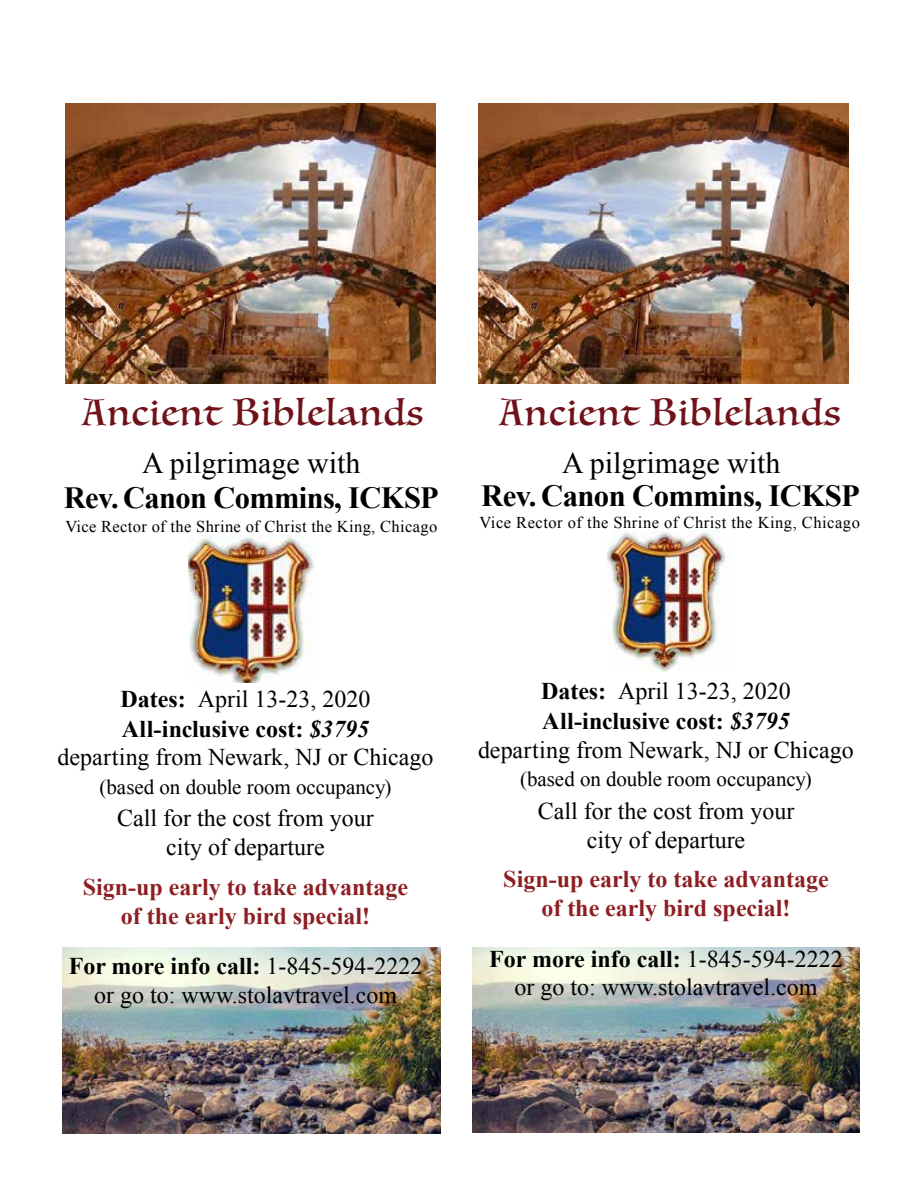
<style>
.page{position:relative;width:918px;height:1188px;background:#fff}
.page>*{position:absolute;margin:0;border:0;box-sizing:border-box;transform-origin:0 0}
.t1{font:36px "Luminari";letter-spacing:.05em;color:#701219}
.t2{font:700 30.75px "Times New Roman";letter-spacing:-.02em;color:#000}
.t3{font:30px "Times New Roman";color:#000}
.t4{font:24px/29.2px "Times New Roman";color:#000;text-align:center}
.t5{font:700 24px/28.8px "Times New Roman";color:#8d1e22;text-align:center}
.t6{font:21px "Times New Roman";letter-spacing:-.005em;color:#000}
.t7{font:16.5px "Times New Roman";letter-spacing:.025em;color:#000}
.s1{font-weight:700}
.s2{font-weight:700;font-style:italic}
</style>
<div class="page">
<img style="left:63px;top:947px;width:378px;height:187px">
<img style="left:479px;top:104px;width:370px;height:279px">
<img style="left:473px;top:947px;width:386px;height:185px">
<img style="left:607px;top:530px;width:119px;height:142px">
<img style="left:66px;top:104px;width:370px;height:279px">
<img style="left:189px;top:536px;width:125px;height:147px">
<h1 class="t1" style="left:83px;top:382px;width:342px">Ancient Biblelands</h1>
<h1 class="t1" style="left:500px;top:382px;width:342px">Ancient Biblelands</h1>
<p class="t3" style="left:142px;top:442px;width:220px">A pilgrimage with</p>
<p class="t3" style="left:562px;top:442px;width:220px">A pilgrimage with</p>
<p class="t2" style="left:64px;top:476px;width:377px">Rev. Canon Commins, ICKSP</p>
<p class="t7" style="left:65px;top:515px;width:373px">Vice Rector of the Shrine of Christ the King, Chicago</p>
<p class="t2" style="left:481px;top:475px;width:380px">Rev. Canon Commins, ICKSP</p>
<p class="t7" style="left:480px;top:512px;width:382px">Vice Rector of the Shrine of Christ the King, Chicago</p>
<p class="t4" style="left:58px;top:684px;width:377px"><span class="s1">Dates:</span> April 13-23, 2020<br><span class="s1">All-inclusive cost:</span> <span class="s2">$3795<br></span>departing from Newark, NJ or Chicago</p>
<p class="t6" style="left:100px;top:773px;width:293px">(based on double room occupancy)</p>
<p class="t4" style="left:117px;top:804px;width:258px;line-height:28.8px">Call for the cost from your city of departure</p>
<p class="t5" style="left:83px;top:872px;width:327px">Sign-up early to take advantage of the early bird special!</p>
<p class="t4" style="left:69px;top:951px;width:355px;line-height:28.8px"><span class="s1">For more info call:</span> 1-845-594-2222 or go to: www.stolavtravel.com</p>
<p class="t4" style="left:478px;top:676px;width:377px"><span class="s1">Dates:</span> April 13-23, 2020<br><span class="s1">All-inclusive cost:</span> <span class="s2">$3795<br></span>departing from Newark, NJ or Chicago</p>
<p class="t6" style="left:520px;top:765px;width:293px">(based on double room occupancy)</p>
<p class="t4" style="left:538px;top:796px;width:258px;line-height:28.8px">Call for the cost from your city of departure</p>
<p class="t5" style="left:503px;top:864px;width:327px">Sign-up early to take advantage of the early bird special!</p>
<p class="t4" style="left:489px;top:944px;width:355px;line-height:28.8px"><span class="s1">For more info call:</span> 1-845-594-2222 or go to: www.stolavtravel.com</p>
</div>
